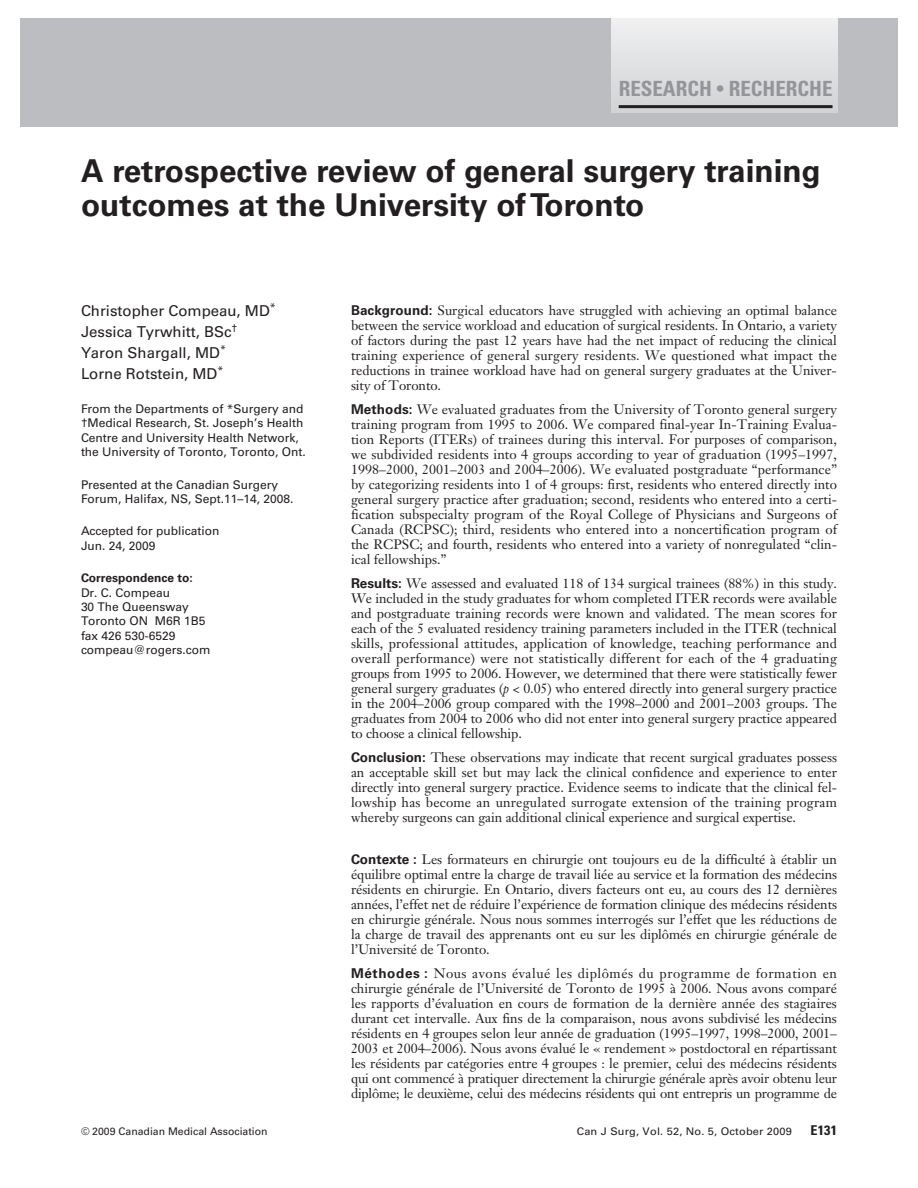
<style>
.page{position:relative;width:918px;height:1188px;background:#fff}
.page>*{position:absolute;margin:0;border:0;box-sizing:border-box;transform-origin:0 0}
.t1{font:700 31.5px/34.5px "Univers";color:#231f20}
.t2{font:700 condensed 21px "Univers";color:#939598}
.t3{font:15px/21px "Univers";color:#231f20}
.t4{font:13.5px/15px "Janson Text";letter-spacing:-.005em;color:#231f20;text-align:justify}
.t5{font:700 condensed 13.5px "Univers";color:#231f20;scale:1.05 1}
.t6{font:12px/14.4px "Univers";color:#231f20}
.t7{font:700 12px "Univers";color:#231f20}
.t8{font:10.5px "Univers";color:#231f20;scale:1.05 1}
.t9{font:10.5px "Univers";color:#231f20}
.s1{font-size:18px}
.s2{font-family:"Univers";font-weight:700}
.s3{font-style:italic}
</style>
<div class="page">
<div style="left:20px;top:18px;width:878px;height:109px;background:#bcbdc0"></div>
<div style="left:612px;top:18px;width:225px;height:95px;background:linear-gradient(to bottom,#f1f2f3,#cecfd1)"></div>
<hr style="left:619px;top:105px;width:214px;height:3px;background:#231f20">
<h2 class="t2" style="left:619px;top:81px;width:215px">RESEARCH <span class="s1">•</span> RECHERCHE</h2>
<h1 class="t1" style="left:81px;top:156px;width:741px">A retrospective review of general surgery training outcomes at the University of Toronto</h1>
<p class="t3" style="left:81px;top:302px;width:196px">Christopher Compeau, MD<sup>*<br></sup>Jessica Tyrwhitt, BSc<sup>†<br></sup>Yaron Shargall, MD<sup>*<br></sup>Lorne Rotstein, MD<sup>*</sup></p>
<p class="t6" style="left:81px;top:403px;width:226px">From the Departments of *Surgery and †Medical Research, St. Joseph’s Health Centre and University Health Network, the University of Toronto, Toronto, Ont.</p>
<p class="t6" style="left:81px;top:478px;width:214px">Presented at the Canadian Surgery<br>Forum, Halifax, NS, Sept.11–14, 2008.</p>
<p class="t6" style="left:81px;top:525px;width:140px">Accepted for publication<br>Jun. 24, 2009</p>
<p class="t7" style="left:81px;top:573px;width:113px">Correspondence to:</p>
<p class="t6" style="left:81px;top:586px;width:131px">Dr. C. Compeau<br>30 The Queensway<br>Toronto ON M6R 1B5 fax 426 530-6529 compeau@rogers.com</p>
<p class="t4" style="left:351px;top:305px;width:488px"><span class="s2">Background:</span> Surgical educators have struggled with achieving an optimal balance between the service workload and education of surgical residents. In Ontario, a variety of factors during the past 12 years have had the net impact of reducing the clinical training experience of general surgery residents. We questioned what impact the reductions in trainee workload have had on general surgery graduates at the Univer&shy;sity of Toronto.</p>
<p class="t4" style="left:351px;top:404px;width:488px"><span class="s2">Methods:</span> We evaluated graduates from the University of Toronto general surgery training program from 1995 to 2006. We compared final-year In-Training Evalua&shy;tion Reports (ITERs) of trainees during this interval. For purposes of comparison, we subdivided residents into 4 groups according to year of graduation (1995–1997, 1998–2000, 2001–2003 and 2004–2006). We evaluated postgraduate “performance” by categorizing residents into 1 of 4 groups: first, residents who entered directly into general surgery practice after graduation; second, residents who entered into a certi&shy;fication subspecialty program of the Royal College of Physicians and Surgeons of Canada (RCPSC); third, residents who entered into a noncertification program of the RCPSC; and fourth, residents who entered into a variety of nonregulated “clin - ical fellowships.”</p>
<p class="t4" style="left:351px;top:578px;width:488px"><span class="s2">Results:</span> We assessed and evaluated 118 of 134 surgical trainees (88%) in this study.<br>We included in the study graduates for whom completed ITER records were available and postgraduate training records were known and validated. The mean scores for each of the 5 evaluated residency training parameters included in the ITER (technical skills, professional attitudes, application of knowledge, teaching performance and overall performance) were not statistically different for each of the 4 graduating groups from 1995 to 2006. However, we determined that there were statistically fewer general surgery graduates (<span class="s3">p</span> &lt; 0.05) who entered directly into general surgery practice in the 2004–2006 group compared with the 1998–2000 and 2001–2003 groups. The graduates from 2004 to 2006 who did not enter into general surgery practice appeared to choose a clinical fellowship.</p>
<p class="t4" style="left:351px;top:752px;width:488px"><span class="s2">Conclusion:</span> These observations may indicate that recent surgical graduates possess an acceptable skill set but may lack the clinical confidence and experience to enter directly into general surgery practice. Evidence seems to indicate that the clinical fel&shy;lowship has become an unregulated surrogate extension of the training program whereby surgeons can gain additional clinical experience and surgical expertise.</p>
<p class="t4" style="left:351px;top:854px;width:488px"><span class="s2">Contexte :</span> Les formateurs en chirurgie ont toujours eu de la difficulté à établir un équilibre optimal entre la charge de travail liée au service et la formation des médecins résidents en chirurgie. En Ontario, divers facteurs ont eu, au cours des 12 dernières années, l’effet net de réduire l’expérience de formation clinique des médecins résidents en chirurgie générale. Nous nous sommes interrogés sur l’effet que les réductions de la charge de travail des apprenants ont eu sur les diplômés en chirurgie générale de l’Université de Toronto.</p>
<p class="t4" style="left:351px;top:968px;width:488px"><span class="s2">Méthodes :</span> Nous avons évalué les diplômés du programme de formation en chirurgie générale de l’Université de Toronto de 1995 à 2006. Nous avons comparé les rapports d’évaluation en cours de formation de la dernière année des stagiaires durant cet intervalle. Aux fins de la comparaison, nous avons subdivisé les médecins résidents en 4 groupes selon leur année de graduation (1995–1997, 1998–2000, 2001– 2003 et 2004–2006). Nous avons évalué le « rendement » postdoctoral en répartissant les résidents par catégories entre 4 groupes : le premier, celui des médecins résidents qui ont commencé à pratiquer directement la chirurgie générale après avoir obtenu leur diplôme; le deuxième, celui des médecins résidents qui ont entrepris un programme de</p>
<p class="t9" style="left:81px;top:1128px;width:188px">© 2009 Canadian Medical Association</p>
<p class="t8" style="left:577px;top:1128px;width:206px">Can J Surg, Vol. 52, No. 5, October 2009</p>
<p class="t5" style="left:810px;top:1126px;width:27px">E131</p>
</div>
